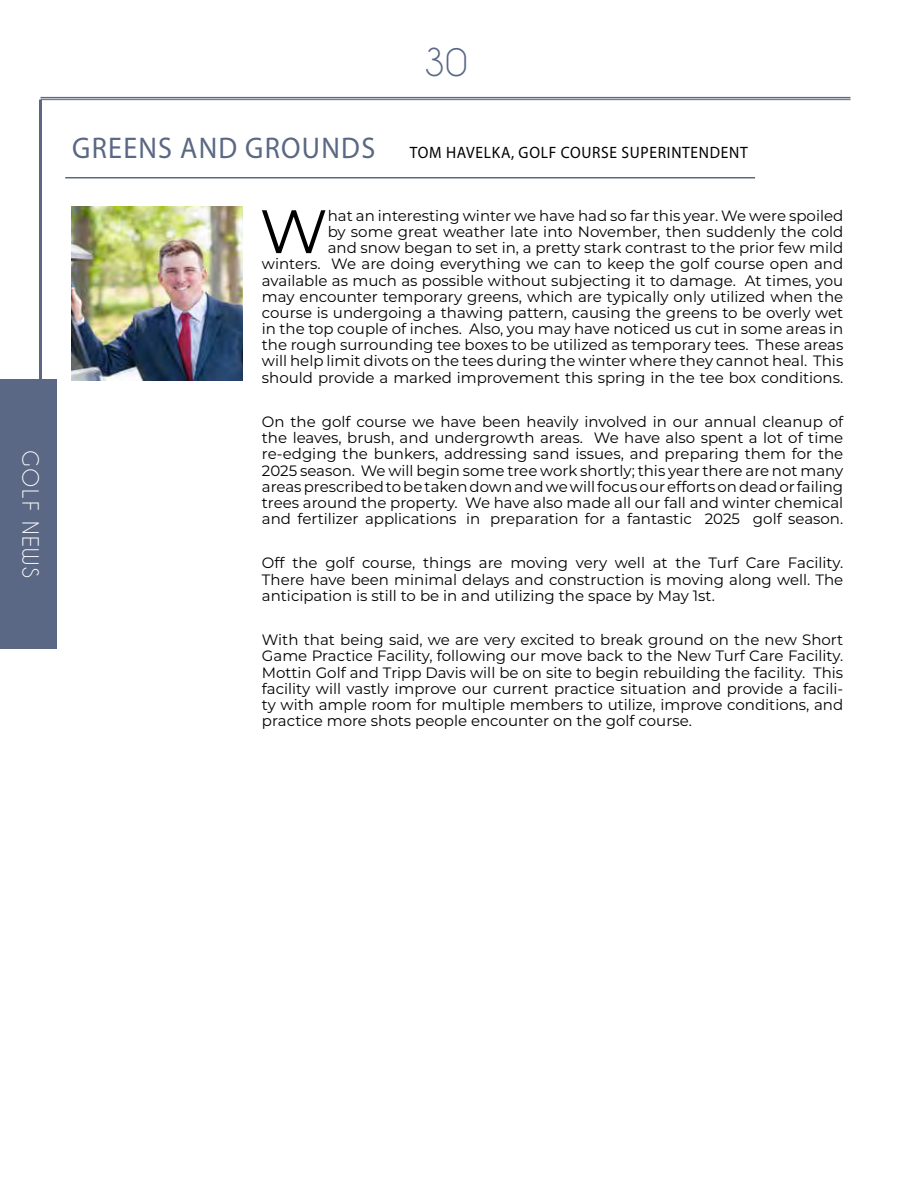
<style>
.page{position:relative;width:918px;height:1188px;background:#fff}
.page>*{position:absolute;margin:0;border:0;box-sizing:border-box;transform-origin:0 0}
.t1{font:61.2px "Montserrat";color:#000}
.t2{font:36px "Caviar Dreams";color:#5a6885}
.t3{font:21px "Caviar Dreams";letter-spacing:.07em;color:#fff}
.t4{font:16.5px "Myriad Pro";letter-spacing:.045em;color:#000;scale:.94 1}
.t5{font:15px/16.2px "Montserrat";color:#000;text-align:justify}
.s1{font-size:30px;color:#5a6884}
</style>
<div class="page">
<div style="left:0;top:379px;width:57px;height:270px;background:#5a6885"></div>
<hr style="left:39px;top:100px;width:3px;height:299px;background:#5a6885">
<hr style="left:40px;top:97px;width:810px;height:1px;background:#5a6885">
<hr style="left:40px;top:99px;width:810px;height:1px;background:#5a6885">
<hr style="left:65px;top:177px;width:690px;height:1px;background:#5a6884">
<img style="left:71px;top:206px;width:172px;height:174px">
<h3 class="t3" style="left:43px;top:450px;width:129px;rotate:90deg">GOLF NEWS</h3>
<h2 class="t2" style="left:424px;top:41px;width:45px">30</h2>
<p class="t4" style="left:72px;top:143px;width:720px"><span class="s1">GREENS AND GROUNDS</span> TOM HAVELKA, GOLF COURSE SUPERINTENDENT</p>
<p class="t5" style="left:262px;top:207px;width:583px;text-align:right">hat an interesting winter we have had so far this year. We were spoiled<br>by some great weather late into November, then suddenly the cold<br>and snow began to set in, a pretty stark contrast to the prior few mild<br>winters. We are doing everything we can to keep the golf course open and available as much as possible without subjecting it to damage. At times, you may encounter temporary greens, which are typically only utilized when the course is undergoing a thawing pattern, causing the greens to be overly wet in the top couple of inches. Also, you may have noticed us cut in some areas in the rough surrounding tee boxes to be utilized as temporary tees. These areas will help limit divots on the tees during the winter where they cannot heal. This should provide a marked improvement this spring in the tee box conditions.</p>
<p class="t5" style="left:262px;top:413px;width:583px">On the golf course we have been heavily involved in our annual cleanup of the leaves, brush, and undergrowth areas. We have also spent a lot of time re-edging the bunkers, addressing sand issues, and preparing them for the 2025 season. We will begin some tree work shortly; this year there are not many areas prescribed to be taken down and we will focus our efforts on dead or failing trees around the property. We have also made all our fall and winter chemical and fertilizer applications in preparation for a fantastic 2025 golf season.</p>
<p class="t5" style="left:262px;top:555px;width:583px">Off the golf course, things are moving very well at the Turf Care Facility.<br>There have been minimal delays and construction is moving along well. The anticipation is still to be in and utilizing the space by May 1st.</p>
<p class="t5" style="left:262px;top:631px;width:583px">With that being said, we are very excited to break ground on the new Short Game Practice Facility, following our move back to the New Turf Care Facility.<br>Mottin Golf and Tripp Davis will be on site to begin rebuilding the facility. This facility will vastly improve our current practice situation and provide a facili&shy;ty with ample room for multiple members to utilize, improve conditions, and practice more shots people encounter on the golf course.</p>
<p class="t1" style="left:260px;top:189px;width:70px">W</p>
</div>
